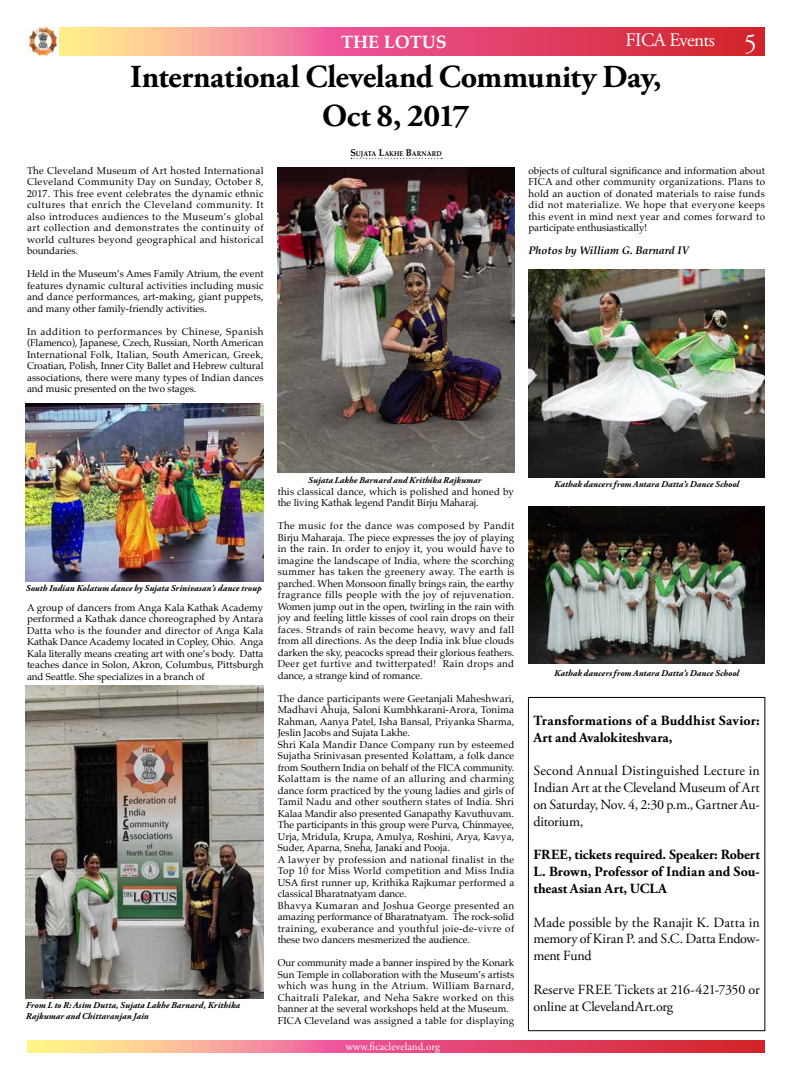
<style>
.page{position:relative;width:792px;height:1080px;background:#fff}
.page>*{position:absolute;margin:0;border:0;box-sizing:border-box;transform-origin:0 0}
.t1{font:700 32px/38.4px "Adobe Garamond Pro";letter-spacing:-.01em;color:#000;text-align:center}
.t2{font:19.1px "Adobe Garamond Pro";letter-spacing:-.03em;color:#fff}
.t3{font:700 18px "Palatino";color:#fff}
.t4{font:14px/16.8px "Adobe Garamond Pro";letter-spacing:-.01em;color:#000101;text-align:justify}
.t5{font:700 14px/16.8px "Adobe Garamond Pro";letter-spacing:.005em;color:#000101}
.t6{font:italic 700 11px "Palatino";color:#000}
.t7{font:11px "Adobe Garamond Pro";color:#fff}
.t8{font:10px/11.5px "Palatino";letter-spacing:.01em;color:#000;text-align:justify}
.t9{font:italic 700 9px/10.8px "Adobe Garamond Pro";letter-spacing:.01em;color:#000101}
.t10{font:700 7px "Palatino";letter-spacing:.01em;color:#000;scale:.9 1}
.s1{font-size:26.7px}
.s2{font-size:10px}
</style>
<div class="page">
<svg style="left:58px;top:27px;width:707px;height:28px;background:#e96976"></svg>
<svg style="left:27px;top:1040px;width:738px;height:13px;background:#ea6e77"></svg>
<img style="left:27px;top:27px;width:31px;height:28px">
<svg style="left:351px;top:158px;width:91px;height:1px"></svg>
<img style="left:26px;top:685px;width:238px;height:313px">
<img style="left:278px;top:168px;width:236px;height:305px">
<div style="left:528px;top:697px;width:237px;height:334px;border:1px solid #000"></div>
<img style="left:528px;top:269px;width:237px;height:209px">
<img style="left:528px;top:506px;width:237px;height:158px">
<img style="left:26px;top:403px;width:238px;height:178px">
<h3 class="t3" style="left:341px;top:27px;width:107px">THE LOTUS</h3>
<h2 class="t2" style="left:626px;top:28px;width:133px">FICA Events <span class="s1">5</span></h2>
<h1 class="t1" style="left:130px;top:58px;width:533px">International Cleveland Community Day,<br>Oct 8, 2017</h1>
<p class="t8" style="left:27px;top:164px;width:238px">The Cleveland Museum of Art hosted International Cleveland Community Day on Sunday, October 8, 2017. This free event celebrates the dynamic ethnic cultures that enrich the Cleveland community. It also introduces audiences to the Museum’s global art collection and demonstrates the continuity of world cultures beyond geographical and historical boundaries.</p>
<p class="t8" style="left:27px;top:268px;width:238px">Held in the Museum’s Ames Family Atrium, the event features dynamic cultural activities including music and dance performances, art-making, giant puppets, and many other family-friendly activities.</p>
<p class="t8" style="left:27px;top:325px;width:238px">In addition to performances by Chinese, Spanish (Flamenco), Japanese, Czech, Russian, North American International Folk, Italian, South American, Greek, Croatian, Polish, Inner City Ballet and Hebrew cultural associations, there were many types of Indian dances and music presented on the two stages.</p>
<p class="t10" style="left:350px;top:148px;width:103px"><span class="s2">S</span>UJATA <span class="s2">L</span>AKHE <span class="s2">B</span>ARNARD</p>
<p class="t8" style="left:528px;top:164px;width:238px">objects of cultural significance and information about FICA and other community organizations. Plans to hold an auction of donated materials to raise funds did not materialize. We hope that everyone keeps this event in mind next year and comes forward to participate enthusiastically!</p>
<p class="t6" style="left:528px;top:241px;width:162px">Photos by William G. Barnard IV</p>
<p class="t9" style="left:26px;top:583px;width:237px">South Indian Kolatum dance by Sujata Srinivasan’s dance troup</p>
<p class="t8" style="left:27px;top:601px;width:238px">A group of dancers from Anga Kala Kathak Academy performed a Kathak dance choreographed by Antara Datta who is the founder and director of Anga Kala Kathak Dance Academy located in Copley, Ohio. Anga Kala literally means creating art with one’s body. Datta teaches dance in Solon, Akron, Columbus, Pittsburgh and Seattle. She specializes in a branch of</p>
<p class="t9" style="left:26px;top:1000px;width:216px">From L to R: Asim Dutta, Sujata Lakhe Barnard, Krithika<br>Rajkumar and Chittaranjan Jain</p>
<p class="t9" style="left:308px;top:474px;width:175px">Sujata Lakhe Barnard and Krithika Rajkumar</p>
<p class="t9" style="left:554px;top:479px;width:187px">Kathak dancers from Antara Datta’s Dance School</p>
<p class="t8" style="left:278px;top:485px;width:238px">this classical dance, which is polished and honed by the living Kathak legend Pandit Birju Maharaj.</p>
<p class="t8" style="left:278px;top:520px;width:238px">The music for the dance was composed by Pandit Birju Maharaja. The piece expresses the joy of playing in the rain. In order to enjoy it, you would have to imagine the landscape of India, where the scorching summer has taken the greenery away. The earth is parched. When Monsoon finally brings rain, the earthy fragrance fills people with the joy of rejuvenation.<br>Women jump out in the open, twirling in the rain with joy and feeling little kisses of cool rain drops on their faces. Strands of rain become heavy, wavy and fall from all directions. As the deep India ink blue clouds darken the sky, peacocks spread their glorious feathers.<br>Deer get furtive and twitterpated! Rain drops and dance, a strange kind of romance.</p>
<p class="t8" style="left:278px;top:692px;width:238px;text-align:left">The dance participants were Geetanjali Maheshwari, Madhavi Ahuja, Saloni Kumbhkarani-Arora, Tonima Rahman, Aanya Patel, Isha Bansal, Priyanka Sharma, Jeslin Jacobs and Sujata Lakhe.<br>Shri Kala Mandir Dance Company run by esteemed Sujatha Srinivasan presented Kolattam, a folk dance from Southern India on behalf of the FICA community.<br>Kolattam is the name of an alluring and charming dance form practiced by the young ladies and girls of Tamil Nadu and other southern states of India. Shri Kalaa Mandir also presented Ganapathy Kavuthuvam.<br>The participants in this group were Purva, Chinmayee, Urja, Mridula, Krupa, Amulya, Roshini, Arya, Kavya, Suder, Aparna, Sneha, Janaki and Pooja.<br>A lawyer by profession and national finalist in the Top 10 for Miss World competition and Miss India USA first runner up, Krithika Rajkumar performed a classical Bharatnatyam dance.<br>Bhavya Kumaran and Joshua George presented an amazing performance of Bharatnatyam. The rock-solid training, exuberance and youthful joie-de-vivre of these two dancers mesmerized the audience.</p>
<p class="t8" style="left:278px;top:957px;width:238px;text-align:left">Our community made a banner inspired by the Konark Sun Temple in collaboration with the Museum’s artists which was hung in the Atrium. William Barnard, Chaitrali Palekar, and Neha Sakre worked on this banner at the several workshops held at the Museum.<br>FICA Cleveland was assigned a table for displaying</p>
<p class="t9" style="left:554px;top:668px;width:187px">Kathak dancers from Antara Datta’s Dance School</p>
<h3 class="t5" style="left:533px;top:712px;width:228px">Transformations of a Buddhist Savior:<br>Art and Avalokiteshvara,</h3>
<h3 class="t4" style="left:533px;top:763px;width:228px">Second Annual Distinguished Lecture in Indian Art at the Cleveland Museum of Art on Saturday, Nov. 4, 2:30 p.m., Gartner Au&shy;ditorium,</h3>
<h3 class="t5" style="left:533px;top:847px;width:228px;text-align:justify">FREE, tickets required. Speaker: Robert L. Brown, Professor of Indian and Sou&shy;theast Asian Art, UCLA</h3>
<h3 class="t4" style="left:533px;top:914px;width:228px">Made possible by the Ranajit K. Datta in memory of Kiran P. and S.C. Datta Endow&shy;ment Fund</h3>
<h3 class="t4" style="left:533px;top:981px;width:228px">Reserve FREE Tickets at 216-421-7350 or online at ClevelandArt.org</h3>
<p class="t7" style="left:346px;top:1040px;width:95px">www.ficacleveland.org</p>
</div>
